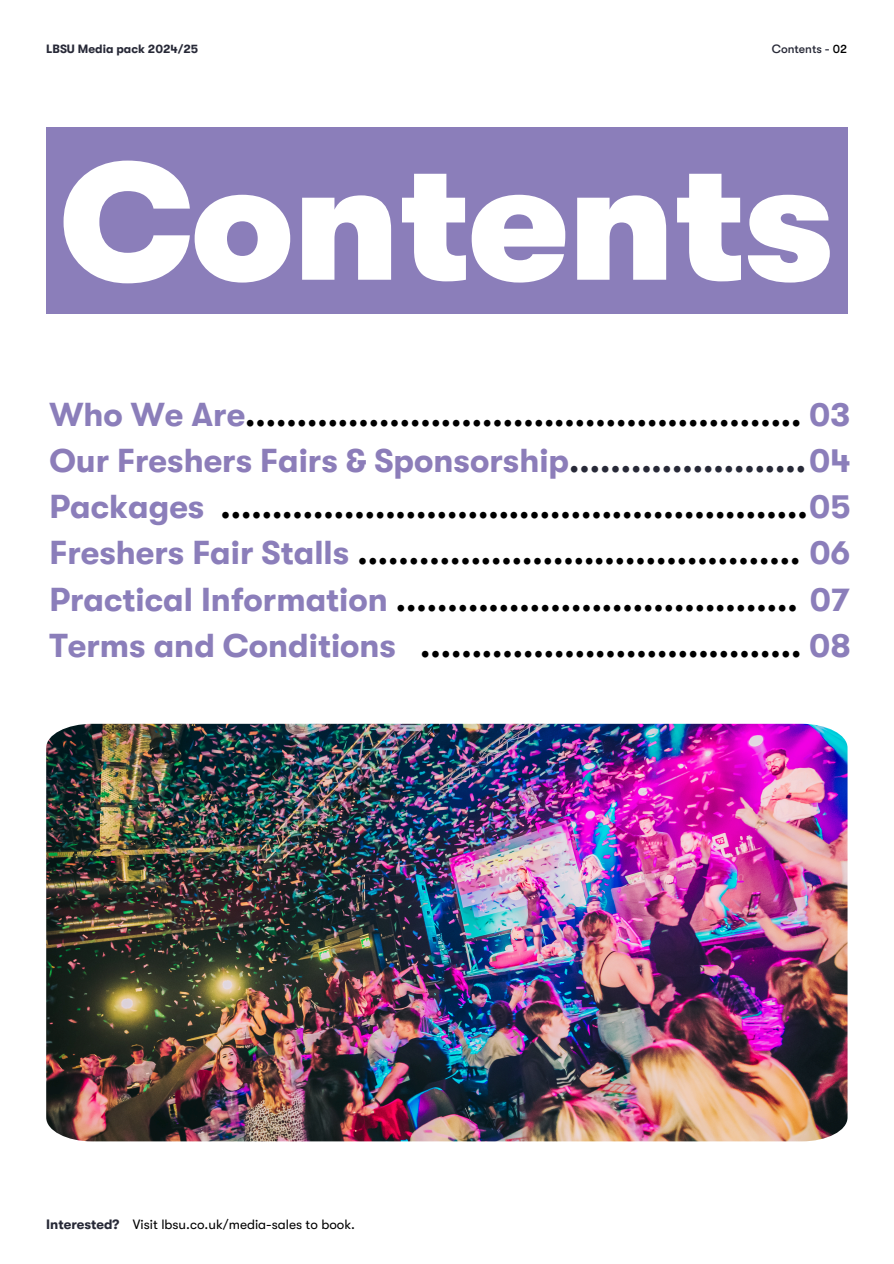
<style>
.page{position:relative;width:894px;height:1264px;background:#fff}
.page>*{position:absolute;margin:0;border:0;box-sizing:border-box;transform-origin:0 0}
.t1{font:900 165px "GT Walsheim";color:#fff}
.t2{font:700 33px/46.2px "GT Walsheim";color:#000;text-align:justify}
.t3{font:13.5px "GT Walsheim";color:#000}
.t4{font:700 13.5px "GT Walsheim";color:#272937}
.t5{font:700 12px "GT Walsheim";color:#272937}
.t6{font:500 12px "GT Walsheim";color:#272937}
.s1{color:#000}
.s2{color:#8b7eba}
.s3{color:#8c7db9}
.s4{color:#272937}
</style>
<div class="page">
<div style="left:46px;top:127px;width:801px;height:187px;background:#8b7eba"></div>
<img style="left:46px;top:723px;width:800px;height:418px">
<h1 class="t5" style="left:46px;top:42px;width:153px">LBSU Media pack 2024/25</h1>
<h2 class="t6" style="left:771px;top:42px;width:77px">Contents - <span class="s1">02</span></h2>
<p class="t1" style="left:61px;top:131px;width:774px">Contents</p>
<h3 class="t2" style="left:49px;top:392px;width:802px"><span class="s2">Who We Are</span>...................................................... <span class="s2">03<br></span><span class="s3">Our Freshers Fairs &amp; Sponsorship</span><span class="s4">.......................</span><span class="s2">04<br>Packages</span> .........................................................<span class="s2">05<br>Freshers Fair Stalls</span> ........................................... <span class="s2">06<br>Practical Information</span> ....................................... <span class="s2">07<br>Terms and Conditions</span> ..................................... <span class="s2">08</span></h3>
<p class="t4" style="left:46px;top:1216px;width:75px">Interested?</p>
<h2 class="t3" style="left:133px;top:1216px;width:223px">Visit lbsu.co.uk/media-sales to book.</h2>
</div>
